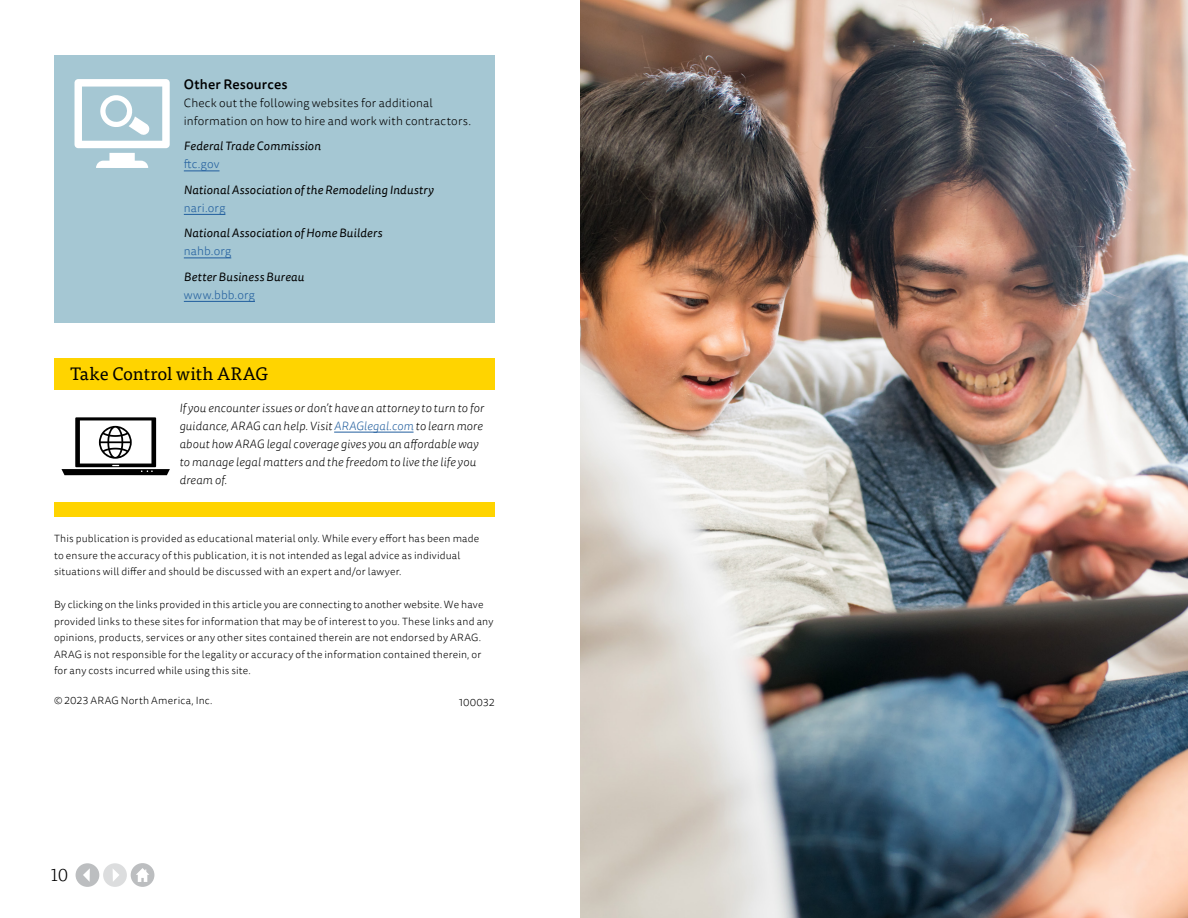
<style>
.page{position:relative;width:1188px;height:918px;background:#fff}
.page>*{position:absolute;margin:0;border:0;box-sizing:border-box;transform-origin:0 0}
.t1{font:18px "Tisa OT";color:#000}
.t2{font:300 18px "Tisa OT";color:#000}
.t3{font:500 13.5px "Tisa Sans OT";letter-spacing:.01em;color:#000}
.t4{font:italic 300 12px/18px "Tisa Sans OT";letter-spacing:.015em;color:#000}
.t5{font:italic 12px "Tisa Sans OT";letter-spacing:.015em;color:#000}
.t6{font:300 12px/18px "Tisa Sans OT";letter-spacing:.01em;color:#000}
.t7{font:300 12px "Tisa Sans OT";letter-spacing:.015em;color:#215e9e}
.t8{font:300 10.5px/16.5px "Tisa Sans OT";letter-spacing:.015em;color:#000}
.s1{color:#215e9e}
</style>
<div class="page">
<div style="left:54px;top:502px;width:441px;height:15px;background:#ffd400"></div>
<div style="left:54px;top:358px;width:441px;height:31px;background:#ffd400"></div>
<svg style="left:61px;top:417px;width:109px;height:58px"></svg>
<hr style="left:334px;top:432px;width:80px;height:1px;background:#215e9e">
<div style="left:54px;top:55px;width:441px;height:268px;background:#a5c7d3"></div>
<hr style="left:184px;top:171px;width:36px;height:1px;background:#215e9e">
<hr style="left:184px;top:214px;width:41px;height:1px;background:#215e9e">
<hr style="left:184px;top:258px;width:47px;height:1px;background:#215e9e">
<hr style="left:184px;top:301px;width:71px;height:1px;background:#215e9e">
<svg style="left:75px;top:79px;width:95px;height:89px"></svg>
<img style="left:580px;top:0;width:608px;height:918px">
<svg style="left:76px;top:863px;width:78px;height:24px"></svg>
<p class="t3" style="left:184px;top:76px;width:105px">Other Resources</p>
<p class="t6" style="left:184px;top:95px;width:289px">Check out the following websites for additional information on how to hire and work with contractors.</p>
<p class="t5" style="left:184px;top:139px;width:138px">Federal Trade Commission</p>
<p class="t7" style="left:184px;top:157px;width:37px">ftc.gov</p>
<p class="t5" style="left:184px;top:183px;width:251px">National Association of the Remodeling Industry</p>
<p class="t7" style="left:184px;top:201px;width:43px">nari.org</p>
<p class="t5" style="left:184px;top:226px;width:200px">National Association of Home Builders</p>
<p class="t7" style="left:184px;top:244px;width:49px">nahb.org</p>
<p class="t5" style="left:184px;top:270px;width:122px">Better Business Bureau</p>
<p class="t7" style="left:184px;top:288px;width:73px">www.bbb.org</p>
<h1 class="t1" style="left:70px;top:363px;width:199px">Take Control with ARAG</h1>
<p class="t4" style="left:179px;top:399px;width:306px">If you encounter issues or don’t have an attorney to turn to for guidance, ARAG can help. Visit <span class="s1">ARAGlegal.com</span> to learn more about how ARAG legal coverage gives you an affordable way to manage legal matters and the freedom to live the life you dream of.</p>
<p class="t8" style="left:54px;top:531px;width:427px">This publication is provided as educational material only. While every effort has been made to ensure the accuracy of this publication, it is not intended as legal advice as individual situations will differ and should be discussed with an expert and/or lawyer.</p>
<p class="t8" style="left:54px;top:597px;width:441px">By clicking on the links provided in this article you are connecting to another website. We have provided links to these sites for information that may be of interest to you. These links and any opinions, products, services or any other sites contained therein are not endorsed by ARAG.<br>ARAG is not responsible for the legality or accuracy of the information contained therein, or for any costs incurred while using this site.</p>
<p class="t8" style="left:54px;top:693px;width:160px">© 2023 ARAG North America, Inc.</p>
<p class="t8" style="left:459px;top:694px;width:37px">100032</p>
<h1 class="t2" style="left:51px;top:865px;width:19px">10</h1>
</div>
